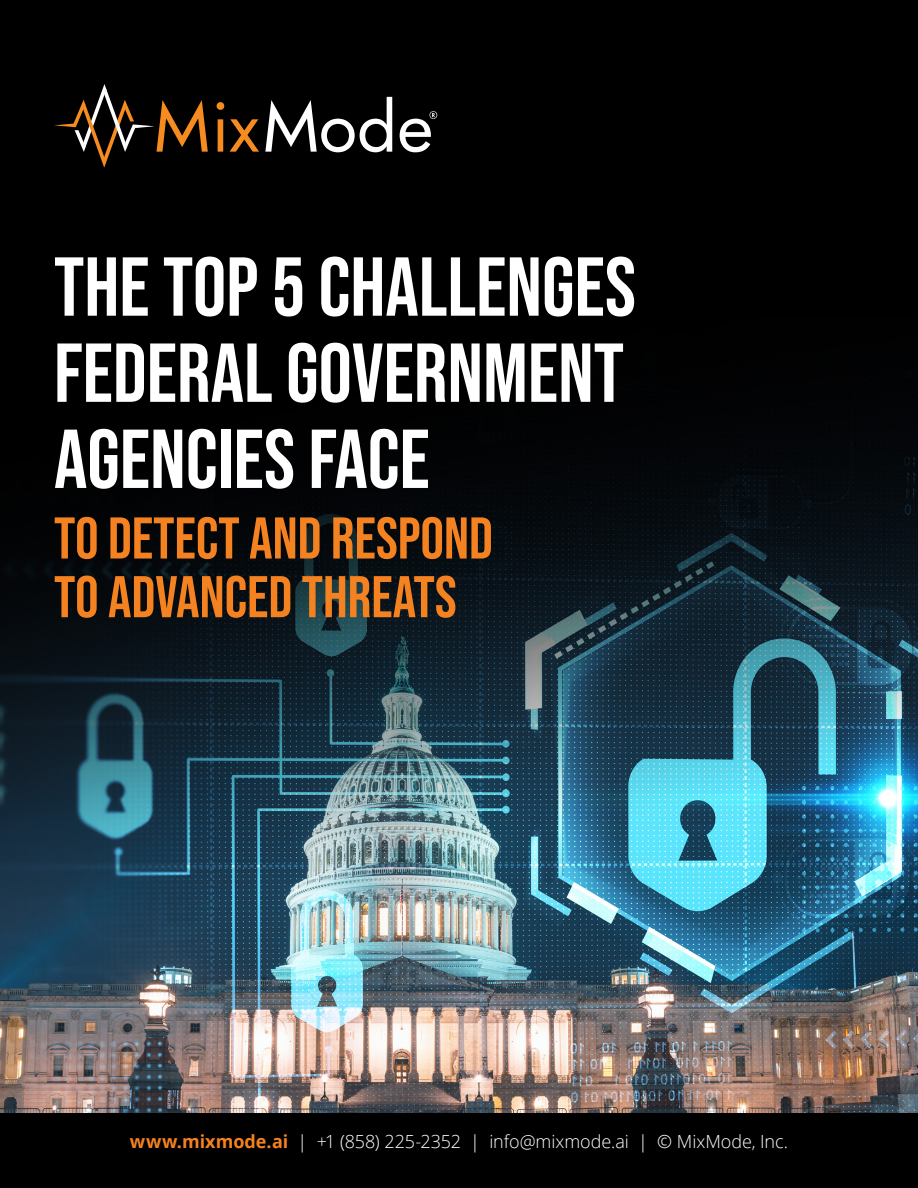
<style>
.page{position:relative;width:918px;height:1188px;background:#fff}
.page>*{position:absolute;margin:0;border:0;box-sizing:border-box;transform-origin:0 0}
.Sub_Heading{font:83.4px/86.1px "Bebas Neue";color:#fff}
.Sub_Heading-2{font:58.65px/58.7px "Bebas Neue";color:#f58220}
.Body_Quote{font:300 18px "Open Sans";letter-spacing:-.005em;color:#fff}
.s1{font-weight:700;color:#f58220}
</style>
<div class="page">
<img style="left:0;top:0;width:918px;height:1114px">
<svg style="left:54px;top:84px;width:205px;height:84px;background:#271a0c"></svg>
<svg style="left:265px;top:97px;width:172px;height:55px"></svg>
<div style="left:0;top:1114px;width:918px;height:74px;background:#000"></div>
<p class="Sub_Heading" style="left:54px;top:243px;width:583px">THE TOP 5 CHALLENGES<br>FEDERAL GOVERNMENT<br>AGENCIES FACE</p>
<p class="Sub_Heading-2" style="left:54px;top:508px;width:440px">TO DETECT AND RESPOND<br>TO ADVANCED THREATS</p>
<p class="Body_Quote" style="left:130px;top:1130px;width:660px"><span class="s1">www.mixmode.ai</span> | +1 (858) 225-2352 | info@mixmode.ai | © MixMode, Inc.</p>
</div>
